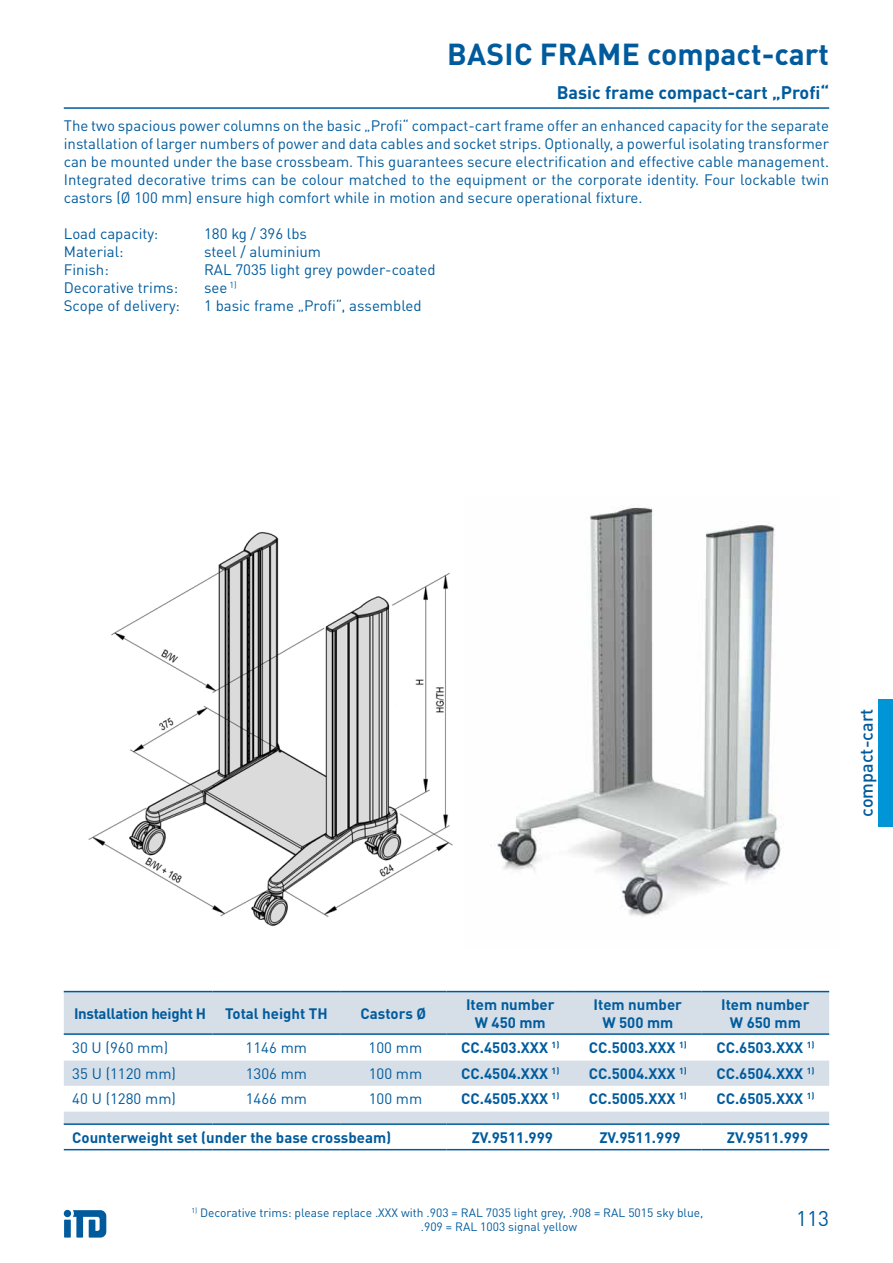
<style>
.page{position:relative;width:893px;height:1263px;background:#fff}
.page>*{position:absolute;margin:0;border:0;box-sizing:border-box;transform-origin:0 0}
.t1{font:700 30px "DINOT";color:#005b9d}
.t2{font:21px "DINOT";color:#005b9d}
.t3{font:700 18px "DINOT";color:#005b9d}
.t4{font:500 18px "DINOT";color:#005b9d}
.t5{font:15px/18px "DINOT";color:#005b9d;text-align:justify}
.t6{font:700 15px/18px "DINOT";color:#005b9d;text-align:center}
.t7{font:700 15px "DINOT";letter-spacing:-.02em;color:#005b9d}
.t8{font:12px/14.4px "DINOT";color:#005b9d}
</style>
<div class="page">
<svg style="left:64px;top:1210px;width:42px;height:27px"></svg>
<div style="left:878px;top:699px;width:15px;height:127px;background:#0095d6"></div>
<img style="left:88px;top:532px;width:365px;height:395px">
<img style="left:491px;top:507px;width:290px;height:410px">
<div style="left:64px;top:992px;width:765px;height:41px;background:#d6dfe8"></div>
<svg style="left:64px;top:1060px;width:765px;height:89px"></svg>
<hr style="left:64px;top:991px;width:149px;height:1px;background:#005b9d">
<hr style="left:213px;top:991px;width:127px;height:1px;background:#005b9d">
<hr style="left:340px;top:991px;width:106px;height:1px;background:#005b9d">
<hr style="left:446px;top:991px;width:128px;height:1px;background:#005b9d">
<hr style="left:574px;top:991px;width:128px;height:1px;background:#005b9d">
<hr style="left:702px;top:991px;width:127px;height:1px;background:#005b9d">
<hr style="left:64px;top:1033px;width:149px;height:2px;background:#005b9d">
<hr style="left:213px;top:1033px;width:127px;height:2px;background:#005b9d">
<hr style="left:340px;top:1033px;width:106px;height:2px;background:#005b9d">
<hr style="left:446px;top:1033px;width:128px;height:2px;background:#005b9d">
<hr style="left:574px;top:1033px;width:128px;height:2px;background:#005b9d">
<hr style="left:702px;top:1033px;width:127px;height:2px;background:#005b9d">
<hr style="left:64px;top:1123px;width:149px;height:2px;background:#005b9d">
<hr style="left:213px;top:1123px;width:127px;height:2px;background:#005b9d">
<hr style="left:340px;top:1123px;width:106px;height:2px;background:#005b9d">
<hr style="left:446px;top:1123px;width:128px;height:2px;background:#005b9d">
<hr style="left:574px;top:1123px;width:128px;height:2px;background:#005b9d">
<hr style="left:702px;top:1123px;width:127px;height:2px;background:#005b9d">
<hr style="left:64px;top:1149px;width:149px;height:1px;background:#005b9d">
<hr style="left:213px;top:1149px;width:127px;height:1px;background:#005b9d">
<hr style="left:340px;top:1149px;width:106px;height:1px;background:#005b9d">
<hr style="left:446px;top:1149px;width:128px;height:1px;background:#005b9d">
<hr style="left:574px;top:1149px;width:128px;height:1px;background:#005b9d">
<hr style="left:702px;top:1149px;width:127px;height:1px;background:#005b9d">
<hr style="left:64px;top:107px;width:765px;height:2px;background:#005b9d">
<h1 class="t1" style="left:447px;top:31px;width:383px">BASIC FRAME compact-cart</h1>
<p class="t3" style="left:557px;top:78px;width:274px">Basic frame compact-cart „Profi“</p>
<p class="t5" style="left:64px;top:115px;width:767px">The two spacious power columns on the basic „Profi“ compact-cart frame offer an enhanced capacity for the separate installation of larger numbers of power and data cables and socket strips. Optionally, a powerful isolating transformer can be mounted under the base crossbeam. This guarantees secure electrification and effective cable management.<br>Integrated decorative trims can be colour matched to the equipment or the corporate identity. Four lockable twin castors (Ø 100 mm) ensure high comfort while in motion and secure operational fixture.</p>
<p class="t5" style="left:64px;top:223px;width:96px">Load capacity:</p>
<p class="t5" style="left:204px;top:223px;width:104px">180 kg / 396 lbs</p>
<p class="t5" style="left:64px;top:241px;width:61px">Material:</p>
<p class="t5" style="left:204px;top:241px;width:119px">steel / aluminium</p>
<p class="t5" style="left:64px;top:259px;width:47px">Finish:</p>
<p class="t5" style="left:204px;top:259px;width:233px">RAL 7035 light grey powder-coated</p>
<p class="t5" style="left:64px;top:277px;width:116px">Decorative trims:</p>
<p class="t5" style="left:204px;top:277px;width:34px">see <sup>1)</sup></p>
<p class="t5" style="left:64px;top:295px;width:118px">Scope of delivery:</p>
<p class="t5" style="left:204px;top:295px;width:219px">1 basic frame „Profi“, assembled</p>
<p class="t4" style="left:852px;top:817px;width:110px;rotate:-90deg">compact-cart</p>
<p class="t7" style="left:74px;top:1001px;width:134px">Installation height H</p>
<p class="t6" style="left:225px;top:1003px;width:104px">Total height TH</p>
<p class="t6" style="left:361px;top:1003px;width:67px">Castors Ø</p>
<p class="t6" style="left:466px;top:994px;width:90px">Item number<br>W 450 mm</p>
<p class="t6" style="left:594px;top:994px;width:90px">Item number<br>W 500 mm</p>
<p class="t6" style="left:721px;top:994px;width:90px">Item number<br>W 650 mm</p>
<p class="t5" style="left:72px;top:1038px;width:97px">30 U (960 mm)</p>
<p class="t5" style="left:246px;top:1038px;width:63px">1146 mm</p>
<p class="t5" style="left:369px;top:1038px;width:55px">100 mm</p>
<p class="t6" style="left:461px;top:1037px;width:100px">CC.4503.XXX <sup>1)</sup></p>
<p class="t6" style="left:589px;top:1037px;width:100px">CC.5003.XXX <sup>1)</sup></p>
<p class="t6" style="left:716px;top:1037px;width:100px">CC.6503.XXX <sup>1)</sup></p>
<p class="t5" style="left:72px;top:1063px;width:105px">35 U (1120 mm)</p>
<p class="t5" style="left:246px;top:1063px;width:63px">1306 mm</p>
<p class="t5" style="left:369px;top:1063px;width:55px">100 mm</p>
<p class="t6" style="left:461px;top:1063px;width:100px">CC.4504.XXX <sup>1)</sup></p>
<p class="t6" style="left:589px;top:1063px;width:100px">CC.5004.XXX <sup>1)</sup></p>
<p class="t6" style="left:716px;top:1063px;width:100px">CC.6504.XXX <sup>1)</sup></p>
<p class="t5" style="left:72px;top:1089px;width:105px">40 U (1280 mm)</p>
<p class="t5" style="left:246px;top:1089px;width:63px">1466 mm</p>
<p class="t5" style="left:369px;top:1089px;width:55px">100 mm</p>
<p class="t6" style="left:461px;top:1088px;width:100px">CC.4505.XXX <sup>1)</sup></p>
<p class="t6" style="left:589px;top:1088px;width:100px">CC.5005.XXX <sup>1)</sup></p>
<p class="t6" style="left:716px;top:1088px;width:100px">CC.6505.XXX <sup>1)</sup></p>
<p class="t6" style="left:72px;top:1127px;width:320px">Counterweight set (under the base crossbeam)</p>
<p class="t6" style="left:472px;top:1127px;width:83px">ZV.9511.999</p>
<p class="t6" style="left:599px;top:1127px;width:83px">ZV.9511.999</p>
<p class="t6" style="left:727px;top:1127px;width:83px">ZV.9511.999</p>
<p class="t8" style="left:421px;top:1204px;width:284px;text-indent:-229px"><sup>1)</sup> Decorative trims: please replace .XXX with .903 = RAL 7035 light grey, .908 = RAL 5015 sky blue, .909 = RAL 1003 signal yellow</p>
<h2 class="t2" style="left:796px;top:1202px;width:34px">113</h2>
</div>
